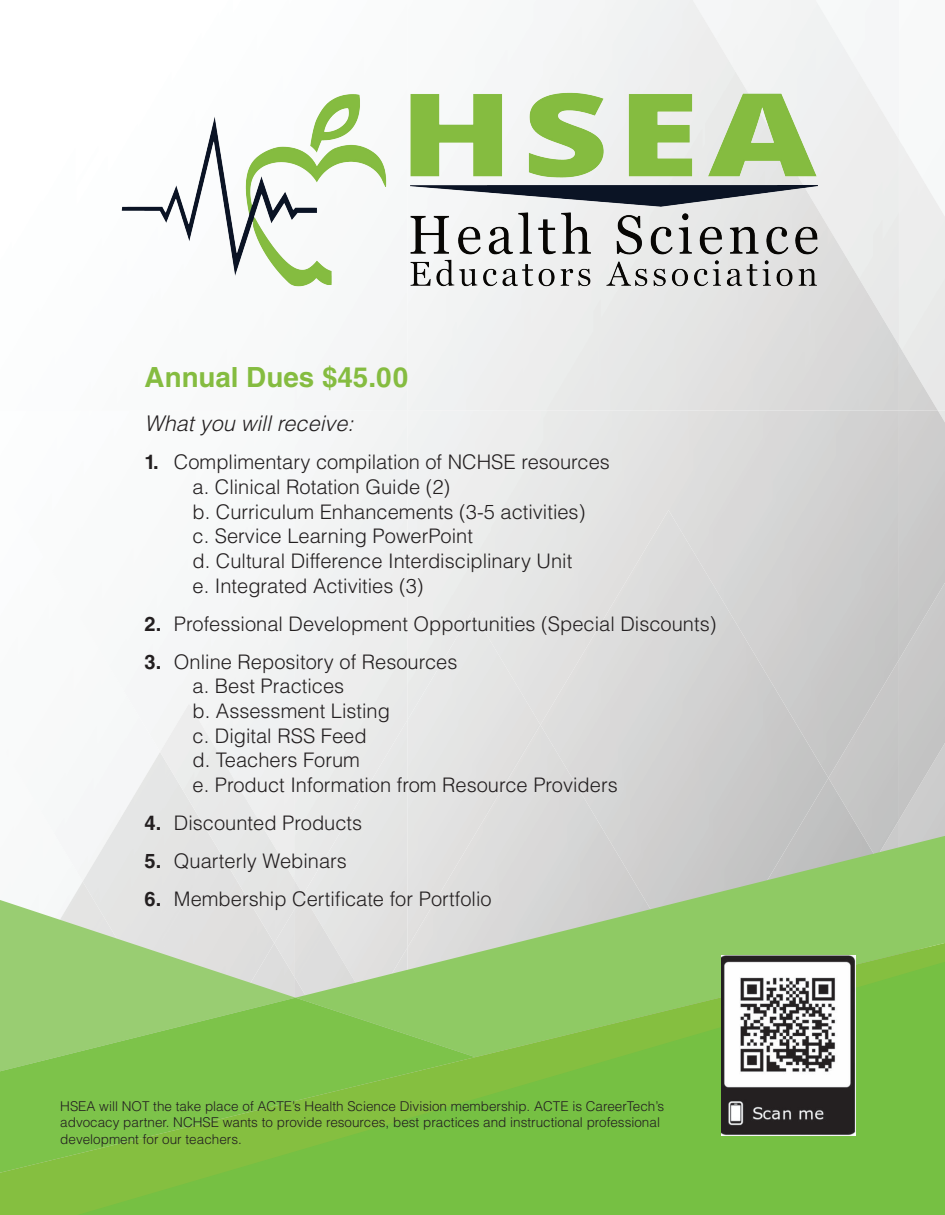
<style>
.page{position:relative;width:945px;height:1215px;background:#fff}
.page>*{position:absolute;margin:0;border:0;box-sizing:border-box;transform-origin:0 0}
.t1{font:700 27.75px "Helvetica LT Std";color:#85bc40}
.t2{font:italic 300 21.6px "Helvetica LT Std";color:#231f20}
.t3{font:300 20.1px/24.8px "Helvetica LT Std";color:#231f20}
.t4{font:300 13.5px/16.5px "Helvetica LT Std";color:#231f20}
.s1{font-weight:700}
</style>
<div class="page">
<div style="left:899px;top:660px;width:46px;height:160px;background:#c7c7c7"></div>
<img style="left:899px;top:217px;width:46px;height:443px">
<div style="left:303px;top:720px;width:105px;height:116px;background:#e8e9e9"></div>
<img style="left:294px;top:880px;width:2px;height:15px">
<img style="left:77px;top:534px;width:217px;height:346px">
<img style="left:160px;top:703px;width:134px;height:197px">
<img style="left:876px;top:778px;width:23px;height:58px">
<div style="left:828px;top:778px;width:48px;height:58px;background:#c4c4c4"></div>
<div style="left:408px;top:611px;width:132px;height:114px;background:#e6e7e6"></div>
<img style="left:408px;top:725px;width:292px;height:111px">
<img style="left:336px;top:0;width:602px;height:411px">
<img style="left:693px;top:0;width:206px;height:345px">
<img style="left:121px;top:68px;width:707px;height:246px">
<svg style="left:0;top:900px;width:296px;height:43px;background:#d3deca"></svg>
<svg style="left:296px;top:836px;width:649px;height:107px;background:#bfd2b0"></svg>
<svg style="left:0;top:943px;width:945px;height:272px;background:#9acb72"></svg>
<svg style="left:77px;top:962px;width:868px;height:253px;background:#81c24e"></svg>
<img style="left:722px;top:955px;width:134px;height:180px">
<h1 class="t1" style="left:145px;top:360px;width:265px">Annual Dues $45.00</h1>
<p class="t2" style="left:145px;top:410px;width:210px">What you will receive:</p>
<p class="t3" style="left:193px;top:449px;width:419px;text-indent:-48px"><span class="s1">1.</span> Complimentary compilation of NCHSE resources a. Clinical Rotation Guide (2)<br>b. Curriculum Enhancements (3-5 activities)<br>c. Service Learning PowerPoint<br>d. Cultural Difference Interdisciplinary Unit<br>e. Integrated Activities (3)</p>
<p class="t3" style="left:145px;top:611px;width:573px"><span class="s1">2.</span> Professional Development Opportunities (Special Discounts)</p>
<p class="t3" style="left:193px;top:649px;width:427px;text-indent:-48px"><span class="s1">3.</span> Online Repository of Resources<br>a. Best Practices<br>b. Assessment Listing<br>c. Digital RSS Feed<br>d. Teachers Forum<br>e. Product Information from Resource Providers</p>
<p class="t3" style="left:145px;top:810px;width:219px"><span class="s1">4.</span> Discounted Products</p>
<p class="t3" style="left:145px;top:848px;width:204px"><span class="s1">5.</span> Quarterly Webinars</p>
<p class="t3" style="left:145px;top:886px;width:349px"><span class="s1">6.</span> Membership Certificate for Portfolio</p>
<p class="t4" style="left:60px;top:1098px;width:605px">HSEA will NOT the take place of ACTE’s Health Science Division membership. ACTE is CareerTech’s advocacy partner. NCHSE wants to provide resources, best practices and instructional professional development for our teachers.</p>
</div>
